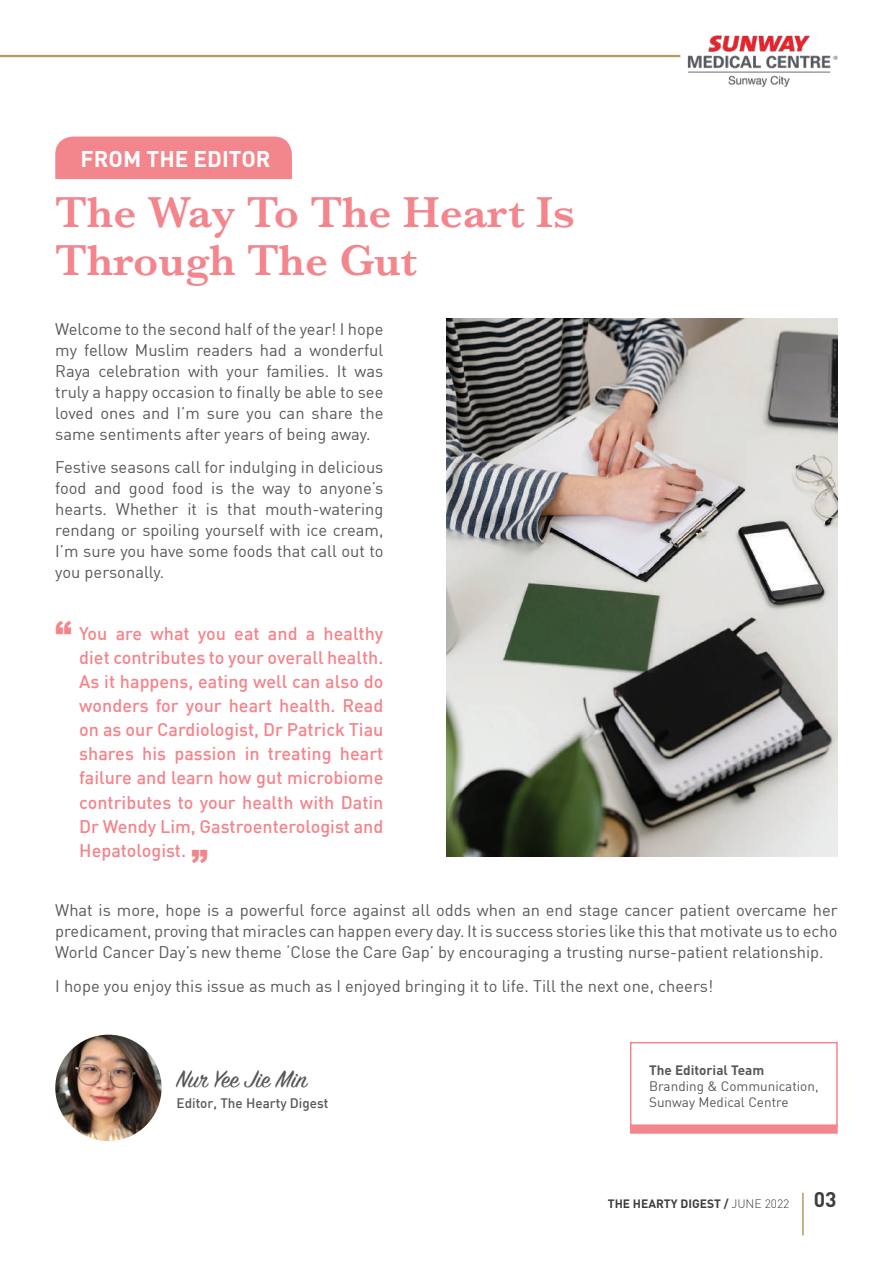
<style>
.page{position:relative;width:893px;height:1263px;background:#fff}
.page>*{position:absolute;margin:0;border:0;box-sizing:border-box;transform-origin:0 0}
.t1{font:600 45px/48px "Baskerville";color:#f3858d}
.t2{font:900 33px "Arial";color:#f3858d}
.t3{font:27px "Sign Painter House Script";letter-spacing:-.01em;color:#57585a}
.t4{font:700 22.5px "DIN";color:#fff}
.t5{font:500 18px/24px "DIN";color:#f3858d;text-align:justify}
.t6{font:16.5px/21px "DIN";color:#57585a;text-align:justify}
.t7{font:13.5px/16.2px "DIN";color:#57585a}
.t8{font:500 13.5px "DIN";color:#57585a}
.t9{font:700 13.5px "DIN";color:#57585a}
.t10{font:700 12px "DIN";color:#3e3e3f}
.s1{font-weight:300}
.s2{font-size:21px}
</style>
<div class="page">
<hr style="left:802px;top:1193px;width:2px;height:42px;background:#b99764">
<hr style="left:0;top:55px;width:680px;height:2px;background:#b99764">
<img style="left:687px;top:35px;width:151px;height:51px">
<img style="left:446px;top:318px;width:392px;height:538px">
<div style="left:55px;top:137px;width:237px;height:42px;background:#f3858d"></div>
<div style="left:630px;top:1042px;width:208px;height:84px;border:2px solid #f3858d"></div>
<div style="left:630px;top:1125px;width:208px;height:9px;background:#f3858d"></div>
<img style="left:55px;top:1035px;width:107px;height:106px;border-radius:53px">
<h3 class="t4" style="left:81px;top:144px;width:191px">FROM THE EDITOR</h3>
<h1 class="t1" style="left:55px;top:188px;width:521px">The Way To The Heart Is<br>Through The Gut</h1>
<p class="t6" style="left:55px;top:318px;width:330px">Welcome to the second half of the year! I hope my fellow Muslim readers had a wonderful Raya celebration with your families. It was truly a happy occasion to finally be able to see loved ones and I’m sure you can share the same sentiments after years of being away.</p>
<p class="t6" style="left:55px;top:457px;width:330px">Festive seasons call for indulging in delicious food and good food is the way to anyone’s hearts. Whether it is that mouth-watering rendang or spoiling yourself with ice cream, I’m sure you have some foods that call out to you personally.</p>
<h2 class="t2" style="left:55px;top:609px;width:18px">“</h2>
<p class="t5" style="left:79px;top:621px;width:306px">You are what you eat and a healthy diet contributes to your overall health.<br>As it happens, eating well can also do wonders for your heart health. Read on as our Cardiologist, Dr Patrick Tiau shares his passion in treating heart failure and learn how gut microbiome contributes to your health with Datin Dr Wendy Lim, Gastroenterologist and Hepatologist.</p>
<h2 class="t2" style="left:208px;top:875px;width:18px;rotate:-180deg">“</h2>
<p class="t6" style="left:55px;top:899px;width:784px">What is more, hope is a powerful force against all odds when an end stage cancer patient overcame her predicament, proving that miracles can happen every day. It is success stories like this that motivate us to echo World Cancer Day’s new theme ‘Close the Care Gap’ by encouraging a trusting nurse-patient relationship.</p>
<p class="t6" style="left:55px;top:975px;width:659px">I hope you enjoy this issue as much as I enjoyed bringing it to life. Till the next one, cheers!</p>
<h3 class="t3" style="left:177px;top:1062px;width:132px">Nur Yee Jie Min</h3>
<p class="t8" style="left:177px;top:1094px;width:153px">Editor, The Hearty Digest</p>
<p class="t9" style="left:649px;top:1061px;width:117px">The Editorial Team</p>
<p class="t7" style="left:649px;top:1077px;width:171px">Branding &amp; Communication,<br>Sunway Medical Centre</p>
<p class="t10" style="left:608px;top:1195px;width:230px">THE HEARTY DIGEST / <span class="s1">JUNE 2022</span> <span class="s2">03</span></p>
</div>
